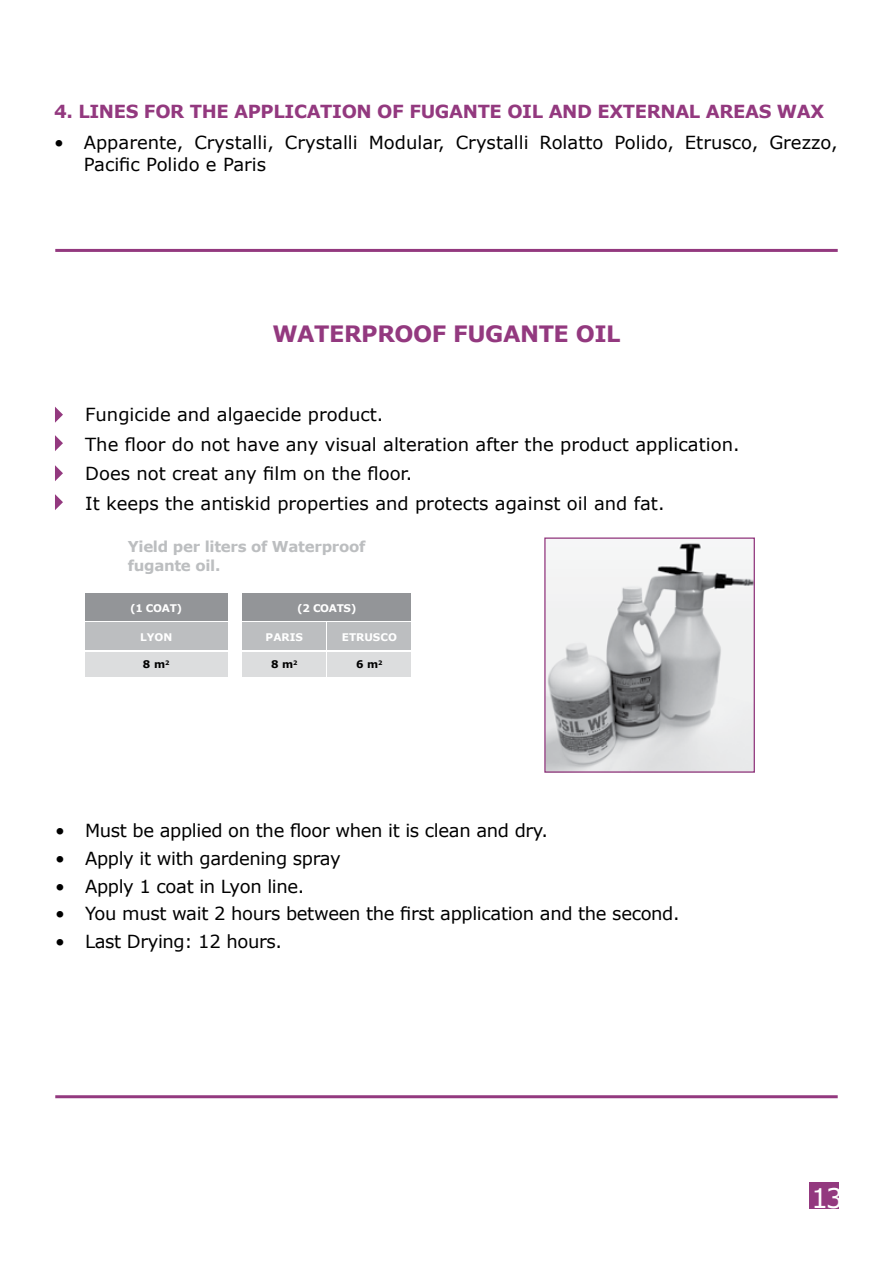
<style>
.page{position:relative;width:893px;height:1263px;background:#fff}
.page>*{position:absolute;margin:0;border:0;box-sizing:border-box;transform-origin:0 0}
.t1{font:27px "Verdana";color:#fff}
.t2{font:700 22.5px "Verdana";letter-spacing:-.02em;color:#93397f}
.t3{font:18px/29.7px "Verdana";color:#000}
.t4{font:18px "Verdana";letter-spacing:-.02em;color:#000}
.t5{font:700 18px "Verdana";letter-spacing:-.02em;color:#93397f}
.t6{font:700 15px/19.5px "Verdana";letter-spacing:-.02em;color:#bcbec0}
.t7{font:700 10.5px "Verdana";letter-spacing:-.015em;color:#fff}
.t8{font:700 10.5px "Verdana";color:#000}
</style>
<div class="page">
<div style="left:809px;top:1182px;width:30px;height:27px;background:#93397f"></div>
<svg style="left:55px;top:407px;width:8px;height:16px"></svg>
<svg style="left:55px;top:435px;width:8px;height:16px"></svg>
<svg style="left:55px;top:465px;width:8px;height:16px"></svg>
<svg style="left:55px;top:494px;width:8px;height:16px"></svg>
<img style="left:546px;top:542px;width:207px;height:229px">
<div style="left:544px;top:537px;width:211px;height:236px;border:1px solid #93397f"></div>
<div style="left:85px;top:623px;width:142px;height:27px;background:#bcbec0"></div>
<div style="left:85px;top:652px;width:142px;height:24px;background:#dcddde"></div>
<div style="left:85px;top:593px;width:142px;height:28px;background:#939598"></div>
<div style="left:242px;top:623px;width:84px;height:27px;background:#bcbec0"></div>
<div style="left:327px;top:623px;width:84px;height:27px;background:#bcbec0"></div>
<div style="left:242px;top:652px;width:84px;height:24px;background:#dcddde"></div>
<div style="left:327px;top:652px;width:84px;height:24px;background:#dcddde"></div>
<div style="left:242px;top:593px;width:169px;height:28px;background:#939598"></div>
<hr style="left:55px;top:249px;width:783px;height:3px;background:#93397f">
<hr style="left:55px;top:1095px;width:783px;height:3px;background:#93397f">
<p class="t5" style="left:54px;top:99px;width:772px">4. LINES FOR TH E APPLICATION OF FUGANTE OIL AND EXTERNAL AREAS WAX</p>
<p class="t3" style="left:84px;top:131px;width:755px;line-height:22.5px;text-indent:-30px">• Apparente, Crystalli, Crystalli Modular, Crystalli Rolatto Polido, Etrusco, Grezzo,<br>Pacific Polido e Paris</p>
<p class="t2" style="left:272px;top:318px;width:60px">WATERPROO</p>
<p class="t2" style="left:432px;top:318px;width:105px">F FUGANTE</p>
<p class="t2" style="left:576px;top:318px;width:16px">OIL</p>
<p class="t3" style="left:85px;top:399px;width:656px">Fungicide and algaecide product.<br>The floor do not have any visual alteration after the product application.<br>Does not creat any film on the floor.<br>It keeps the antiskid properties and protects against oil and fat.</p>
<p class="t6" style="left:128px;top:536px;width:239px">YIELD PER LITERS OF WATERPROOF<br>FUGANTE OIL.</p>
<p class="t7" style="left:130px;top:600px;width:54px">(1 COAT)</p>
<p class="t7" style="left:140px;top:630px;width:9px">LYON</p>
<p class="t8" style="left:143px;top:657px;width:28px">8 M<sup>2</sup></p>
<p class="t7" style="left:297px;top:600px;width:61px">(2 COATS)</p>
<p class="t7" style="left:266px;top:630px;width:24px">PARIS</p>
<p class="t7" style="left:342px;top:630px;width:9px">ETRUS</p>
<p class="t7" style="left:380px;top:630px;width:16px">CO</p>
<p class="t8" style="left:271px;top:657px;width:28px">8 M<sup>2</sup></p>
<p class="t8" style="left:356px;top:657px;width:28px">6 M<sup>2</sup></p>
<p class="t4" style="left:55px;top:818px;width:494px">• Must be applied on the floor when it is clean and dry.</p>
<p class="t4" style="left:55px;top:846px;width:287px">• Apply it with gardening spray</p>
<p class="t4" style="left:55px;top:874px;width:251px">• Apply 1 coat in Lyon line.</p>
<p class="t4" style="left:55px;top:901px;width:626px">• You must wait 2 hours between the first application and the second.</p>
<p class="t4" style="left:55px;top:929px;width:228px">• Last Drying: 12 hours.</p>
<h1 class="t1" style="left:811px;top:1179px;width:33px">13</h1>
</div>
